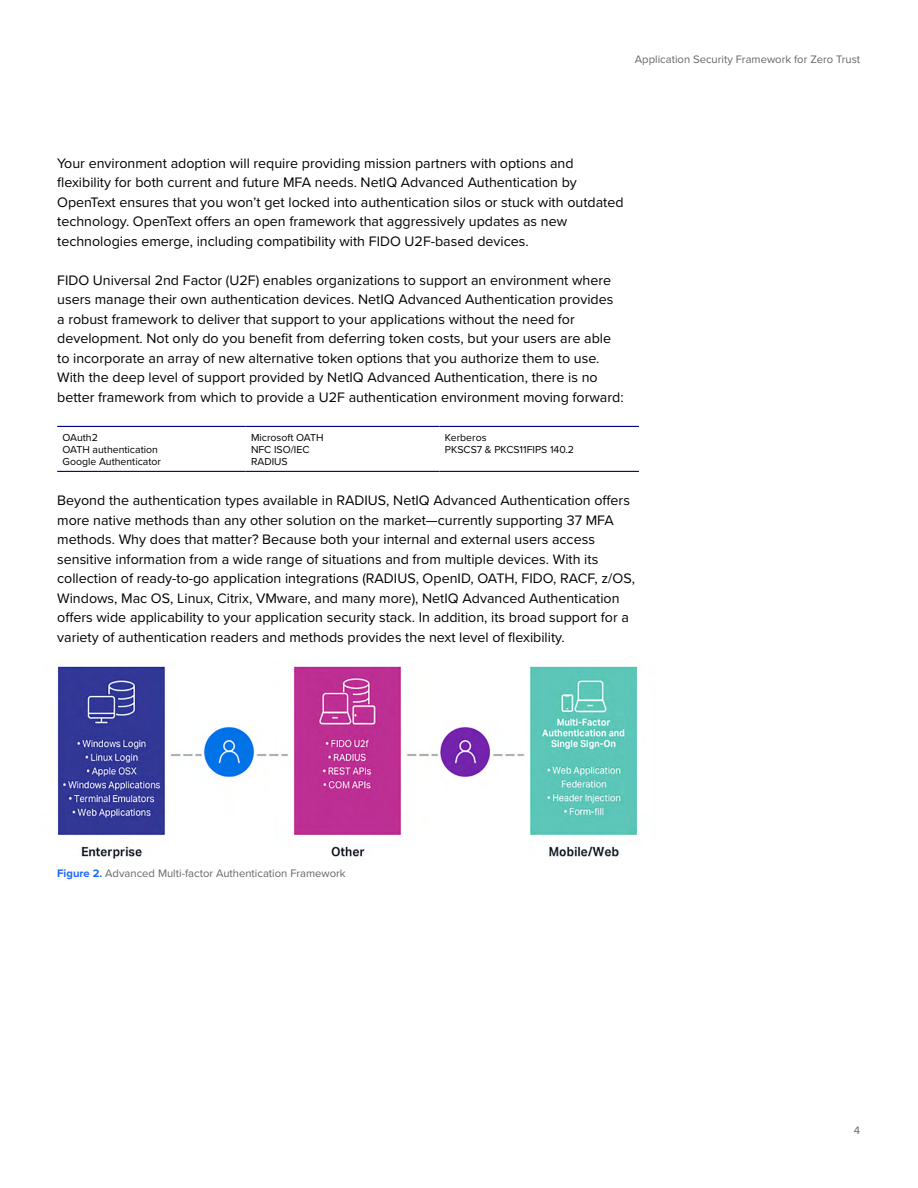
<style>
.page{position:relative;width:918px;height:1188px;background:#fff}
.page>*{position:absolute;margin:0;border:0;box-sizing:border-box;transform-origin:0 0}
.Body_a_9_5_13{font:14.25px/19.5px "Proxima Nova";color:#000}
.t1{font:11.25px "Proxima Nova";color:#656668}
.table_subhead_7_8_medium-grey{font:10.5px "Proxima Nova";color:#000}
.s1{font-weight:700;color:#1a6aff}
</style>
<div class="page">
<hr style="left:57px;top:426px;width:189px;height:1px;background:#00008b">
<hr style="left:57px;top:471px;width:189px;height:1px;background:#00008b">
<hr style="left:246px;top:426px;width:194px;height:1px;background:#00008b">
<hr style="left:246px;top:471px;width:194px;height:1px;background:#00008b">
<hr style="left:440px;top:426px;width:199px;height:1px;background:#00008b">
<hr style="left:440px;top:471px;width:199px;height:1px;background:#00008b">
<img style="left:57px;top:663px;width:582px;height:196px">
<p class="t1" style="left:635px;top:51px;width:227px">Application Security Framework for Zero Trust</p>
<p class="Body_a_9_5_13" style="left:57px;top:153px;width:568px">Your environment adoption will require providing mission partners with options and flexibility for both current and future MFA needs. NetIQ Advanced Authentication by OpenText ensures that you won’t get locked into authentication silos or stuck with outdated technology. OpenText offers an open framework that aggressively updates as new technologies emerge, including compatibility with FIDO U2F-based devices.</p>
<p class="Body_a_9_5_13" style="left:57px;top:270px;width:568px">FIDO Universal 2nd Factor (U2F) enables organizations to support an environment where users manage their own authentication devices. NetIQ Advanced Authentication provides a robust framework to deliver that support to your applications without the need for development. Not only do you benefit from deferring token costs, but your users are able to incorporate an array of new alternative token options that you authorize them to use.<br>With the deep level of support provided by NetIQ Advanced Authentication, there is no better framework from which to provide a U2F authentication environment moving forward:</p>
<p class="table_subhead_7_8_medium-grey" style="left:63px;top:430px;width:37px">OAuth2</p>
<p class="table_subhead_7_8_medium-grey" style="left:63px;top:442px;width:97px">OATH authentication</p>
<p class="table_subhead_7_8_medium-grey" style="left:63px;top:454px;width:100px">Google Authenticator</p>
<p class="table_subhead_7_8_medium-grey" style="left:251px;top:430px;width:74px">Microsoft OATH</p>
<p class="table_subhead_7_8_medium-grey" style="left:251px;top:442px;width:60px">NFC ISO/IEC</p>
<p class="table_subhead_7_8_medium-grey" style="left:251px;top:454px;width:38px">RADIUS</p>
<p class="table_subhead_7_8_medium-grey" style="left:445px;top:430px;width:43px">Kerberos</p>
<p class="table_subhead_7_8_medium-grey" style="left:445px;top:442px;width:131px">PKSCS7 &amp; PKCS11FIPS 140.2</p>
<p class="Body_a_9_5_13" style="left:57px;top:490px;width:579px">Beyond the authentication types available in RADIUS, NetIQ Advanced Authentication offers more native methods than any other solution on the market—currently supporting 37 MFA methods. Why does that matter? Because both your internal and external users access sensitive information from a wide range of situations and from multiple devices. With its collection of ready-to-go application integrations (RADIUS, OpenID, OATH, FIDO, RACF, z/OS, Windows, Mac OS, Linux, Citrix, VMware, and many more), NetIQ Advanced Authentication offers wide applicability to your application security stack. In addition, its broad support for a variety of authentication readers and methods provides the next level of flexibility.</p>
<p class="t1" style="left:57px;top:865px;width:290px"><span class="s1">Figure 2.</span> Advanced Multi-factor Authentication Framework</p>
<p class="t1" style="left:854px;top:1122px;width:8px">4</p>
</div>
